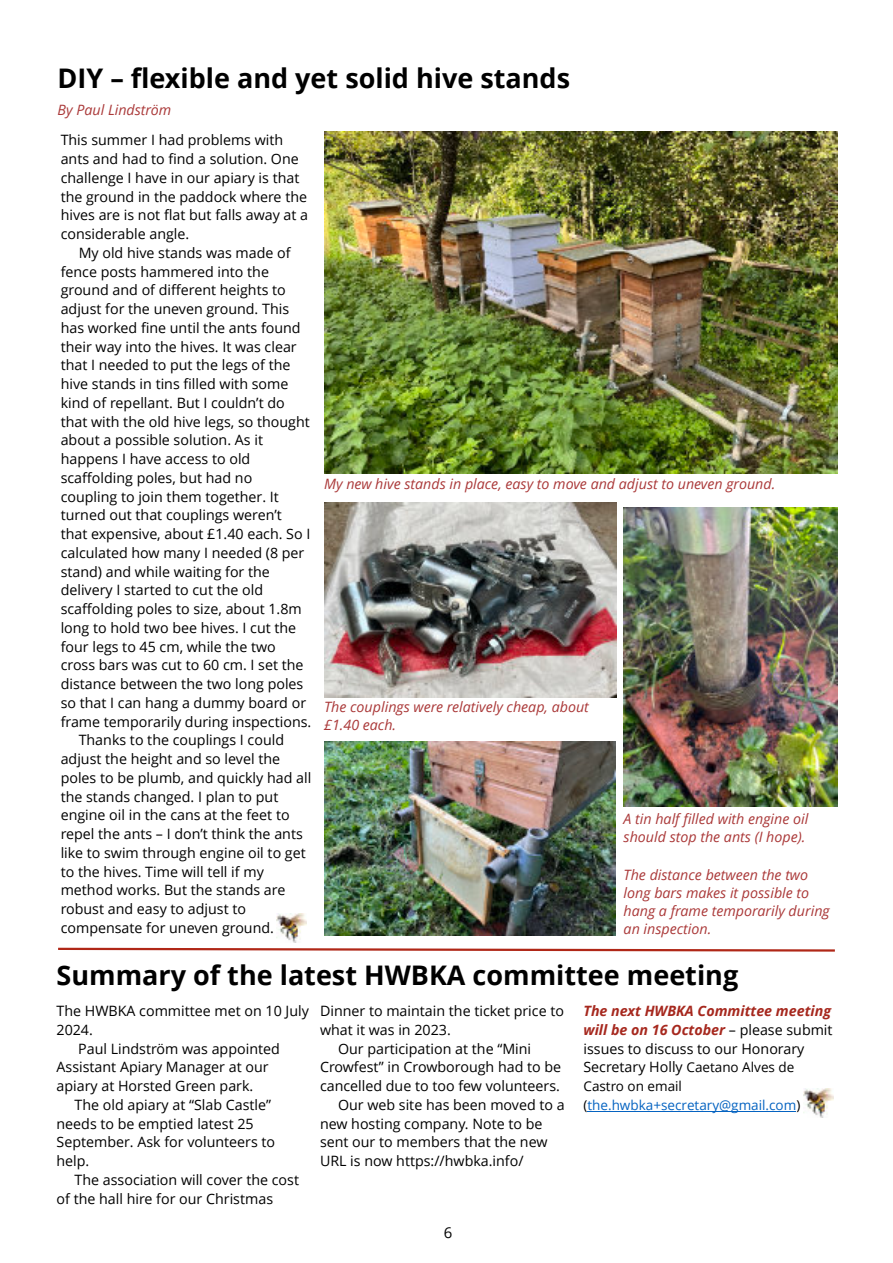
<style>
.page{position:relative;width:893px;height:1263px;background:#fff}
.page>*{position:absolute;margin:0;border:0;box-sizing:border-box;transform-origin:0 0}
.t1{font:700 27px "Open Sans";color:#000}
.t2{font:15px "Open Sans";color:#000}
.t3{font:14.25px/18.8px "Open Sans";color:#000}
.t4{font:italic 14.25px/18px "Open Sans";color:#aa3939}
.t5{font:13.5px/18.8px "Open Sans";color:#0563c1}
.s1{font-weight:700;font-style:italic;color:#a6281e}
.s2{font-size:13.5px}
.s3{color:#000}
</style>
<div class="page">
<img style="left:324px;top:503px;width:292px;height:195px">
<img style="left:624px;top:507px;width:213px;height:300px">
<img style="left:276px;top:914px;width:30px;height:29px">
<hr style="left:587px;top:1111px;width:209px;height:1px;background:#0563c1">
<svg style="left:58px;top:947px;width:777px;height:5px"></svg>
<img style="left:324px;top:741px;width:291px;height:194px">
<img style="left:803px;top:1088px;width:30px;height:29px">
<img style="left:324px;top:131px;width:513px;height:343px">
<h1 class="t1" style="left:58px;top:67px;width:514px">DIY – flexible and yet solid hive stands</h1>
<p class="t4" style="left:58px;top:102px;width:115px">By Paul Lindström</p>
<p class="t3" style="left:61px;top:132px;width:249px">This summer I had problems with ants and had to find a solution. One challenge I have in our apiary is that the ground in the paddock where the hives are is not flat but falls away at a considerable angle.</p>
<p class="t3" style="left:79px;top:245px;width:213px">My old hive stands was made of</p>
<p class="t3" style="left:61px;top:263px;width:210px">fence posts hammered into the</p>
<p class="t3" style="left:61px;top:282px;width:227px">ground and of different heights to</p>
<p class="t3" style="left:61px;top:301px;width:230px">adjust for the uneven ground. This</p>
<p class="t3" style="left:61px;top:320px;width:241px">has worked fine until the ants found</p>
<p class="t3" style="left:61px;top:338px;width:238px">their way into the hives. It was clear</p>
<p class="t3" style="left:61px;top:357px;width:231px">that I needed to put the legs of the</p>
<p class="t3" style="left:61px;top:376px;width:229px">hive stands in tins filled with some</p>
<p class="t3" style="left:61px;top:395px;width:226px">kind of repellant. But I couldn’t do</p>
<p class="t3" style="left:61px;top:413px;width:251px">that with the old hive legs, so thought</p>
<p class="t3" style="left:61px;top:432px;width:204px">about a possible solution. As it</p>
<p class="t3" style="left:61px;top:451px;width:191px">happens I have access to old</p>
<p class="t3" style="left:61px;top:470px;width:193px">scaffolding poles, but had no</p>
<p class="t3" style="left:61px;top:488px;width:220px">coupling to join them together. It</p>
<p class="t3" style="left:61px;top:507px;width:223px">turned out that couplings weren’t</p>
<p class="t3" style="left:61px;top:526px;width:251px">that expensive, about £1.40 each. So I</p>
<p class="t3" style="left:61px;top:545px;width:245px">calculated how many I needed (8 per</p>
<p class="t3" style="left:61px;top:563px;width:211px">stand) and while waiting for the</p>
<p class="t3" style="left:61px;top:582px;width:204px">delivery I started to cut the old</p>
<p class="t3" style="left:61px;top:601px;width:243px">scaffolding poles to size, about 1.8m</p>
<p class="t3" style="left:61px;top:620px;width:237px">long to hold two bee hives. I cut the</p>
<p class="t3" style="left:61px;top:638px;width:217px">four legs to 45 cm, while the two</p>
<p class="t3" style="left:61px;top:657px;width:244px">cross bars was cut to 60 cm. I set the</p>
<p class="t3" style="left:61px;top:676px;width:244px">distance between the two long poles</p>
<p class="t3" style="left:61px;top:695px;width:247px">so that I can hang a dummy board or</p>
<p class="t3" style="left:61px;top:713px;width:252px">frame temporarily during inspections.</p>
<p class="t3" style="left:79px;top:732px;width:207px">Thanks to the couplings I could</p>
<p class="t3" style="left:61px;top:751px;width:221px">adjust the height and so level the</p>
<p class="t3" style="left:61px;top:770px;width:252px">poles to be plumb, and quickly had all</p>
<p class="t3" style="left:61px;top:788px;width:219px">the stands changed. I plan to put</p>
<p class="t3" style="left:61px;top:807px;width:230px">engine oil in the cans at the feet to</p>
<p class="t3" style="left:61px;top:826px;width:244px">repel the ants – I don’t think the ants</p>
<p class="t3" style="left:61px;top:845px;width:247px">like to swim through engine oil to get</p>
<p class="t3" style="left:61px;top:863px;width:205px">to the hives. Time will tell if my</p>
<p class="t3" style="left:61px;top:882px;width:226px">method works. But the stands are</p>
<p class="t3" style="left:61px;top:901px;width:187px">robust and easy to adjust to</p>
<p class="t3" style="left:61px;top:920px;width:215px">compensate for uneven ground.</p>
<p class="t4" style="left:324px;top:477px;width:453px">My new hive stands in place, easy to move and adjust to uneven ground.</p>
<p class="t4" style="left:324px;top:700px;width:266px">The couplings were relatively cheap, about £1.40 each.</p>
<p class="t4" style="left:624px;top:811px;width:186px">A tin half filled with engine oil should stop the ants (I hope).</p>
<p class="t4" style="left:624px;top:867px;width:208px">The distance between the two long bars makes it possible to hang a frame temporarily during an inspection.</p>
<h1 class="t1" style="left:57px;top:964px;width:683px">Summary of the latest HWBKA committee meeting</h1>
<p class="t3" style="left:57px;top:1003px;width:254px">The HWBKA committee met on 10 July</p>
<p class="t3" style="left:57px;top:1022px;width:38px">2024.</p>
<p class="t3" style="left:78px;top:1040px;width:203px">Paul Lindström was appointed</p>
<p class="t3" style="left:57px;top:1059px;width:214px">Assistant Apiary Manager at our</p>
<p class="t3" style="left:57px;top:1078px;width:198px">apiary at Horsted Green park.</p>
<p class="t3" style="left:75px;top:1097px;width:198px">The old apiary at “Slab Castle”</p>
<p class="t3" style="left:57px;top:1115px;width:199px">needs to be emptied latest 25</p>
<p class="t3" style="left:57px;top:1134px;width:220px">September. Ask for volunteers to</p>
<p class="t3" style="left:57px;top:1153px;width:34px">help.</p>
<p class="t3" style="left:75px;top:1172px;width:226px">The association will cover the cost</p>
<p class="t3" style="left:57px;top:1190px;width:218px">of the hall hire for our Christmas</p>
<p class="t3" style="left:320px;top:1003px;width:245px">Dinner to maintain the ticket price to</p>
<p class="t3" style="left:320px;top:1022px;width:132px">what it was in 2023.</p>
<p class="t3" style="left:338px;top:1040px;width:195px">Our participation at the “Mini</p>
<p class="t3" style="left:320px;top:1059px;width:243px">Crowfest” in Crowborough had to be</p>
<p class="t3" style="left:320px;top:1078px;width:241px">cancelled due to too few volunteers.</p>
<p class="t3" style="left:338px;top:1097px;width:228px">Our web site has been moved to a</p>
<p class="t3" style="left:320px;top:1115px;width:224px">new hosting company. Note to be</p>
<p class="t3" style="left:320px;top:1134px;width:229px">sent our to members that the new</p>
<p class="t3" style="left:320px;top:1153px;width:205px">URL is now https://hwbka.info/</p>
<p class="t2" style="left:444px;top:1226px;width:10px">6</p>
<p class="t3" style="left:583px;top:1003px;width:251px"><span class="s1">The next HWBKA Committee meeting will be on 16 October</span> – please submit issues to discuss to our Honorary Secretary Holly <span class="s2">Caetano Alves de</span></p>
<p class="t5" style="left:583px;top:1078px;width:218px"><span class="s3">Castro on email (</span>the.hwbka+secretary@gmail.com<span class="s3">)</span></p>
</div>
